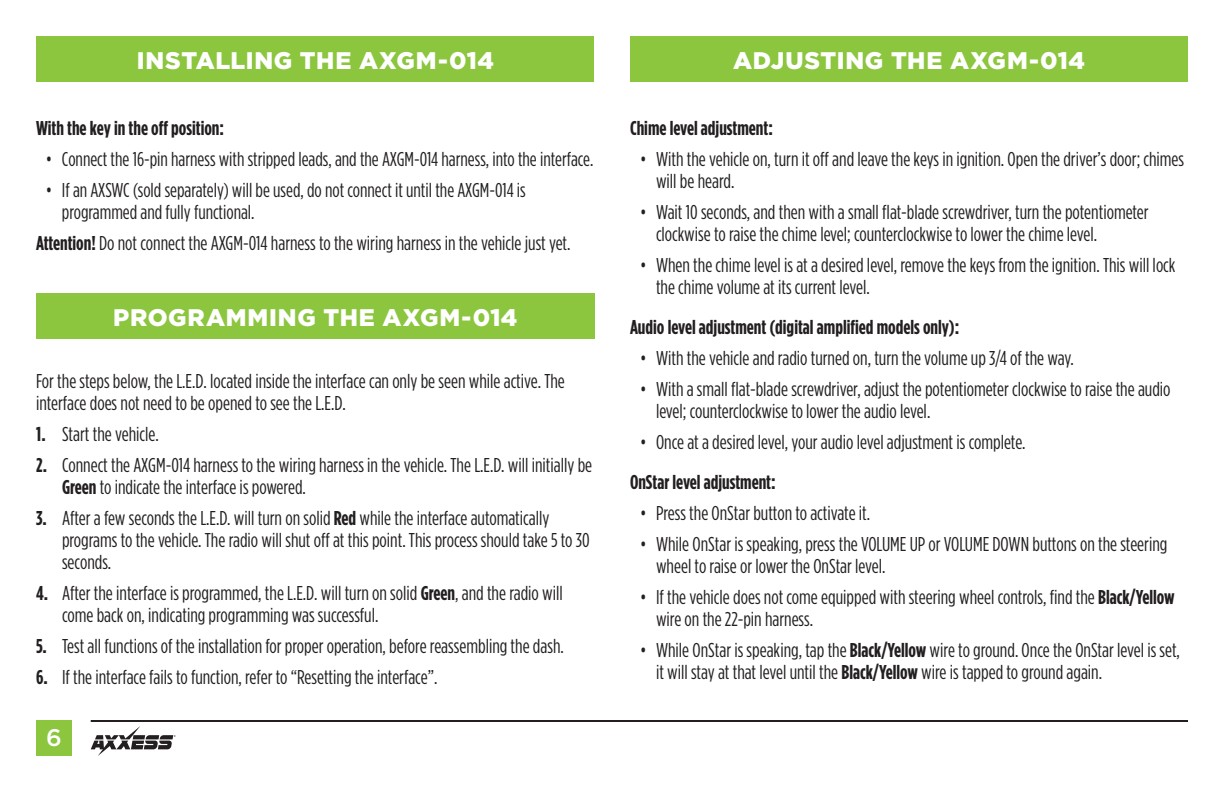
<style>
.page{position:relative;width:1224px;height:792px;background:#fff}
.page>*{position:absolute;margin:0;border:0;box-sizing:border-box;transform-origin:0 0}
.t1{font:900 24px "Gotham";letter-spacing:.025em;color:#fff}
.t2{font:500 24px "Gotham";color:#fff}
.t3{font:20px/22px "Gotham Condensed";color:#231f20}
.t4{font:700 20px "Gotham Condensed";color:#231f20}
.s1{font-weight:700}
</style>
<div class="page">
<div style="left:36px;top:36px;width:1152px;height:45px;background:#8bc63e"></div>
<div style="left:36px;top:720px;width:36px;height:36px;background:#8bc63e"></div>
<hr style="left:91px;top:720px;width:1097px;height:2px;background:#231f20">
<svg style="left:91px;top:726px;width:85px;height:30px"></svg>
<div style="left:594px;top:35px;width:36px;height:48px;background:#fff"></div>
<div style="left:36px;top:294px;width:559px;height:45px;background:#8bc63e"></div>
<p class="t1" style="left:137px;top:46px;width:359px">INSTALLING THE AXGM-014</p>
<p class="t4" style="left:36px;top:117px;width:190px">With the key in the off position:</p>
<p class="t3" style="left:46px;top:148px;width:549px">• Connect the 16-pin harness with stripped leads, and the AXGM-014 harness, into the interface.</p>
<p class="t3" style="left:62px;top:179px;width:465px;text-indent:-16px">• If an AXSWC (sold separately) will be used, do not connect it until the AXGM-014 is programmed and fully functional.</p>
<p class="t3" style="left:36px;top:232px;width:536px"><span class="s1">Attention!</span> Do not connect the AXGM-014 harness to the wiring harness in the vehicle just yet.</p>
<p class="t1" style="left:113px;top:304px;width:406px">PROGRAMMING THE AXGM-014</p>
<p class="t3" style="left:36px;top:370px;width:530px">For the steps below, the L.E.D. located inside the interface can only be seen while active. The interface does not need to be opened to see the L.E.D.</p>
<p class="t3" style="left:36px;top:423px;width:124px"><span class="s1">1.</span> Start the vehicle.</p>
<p class="t3" style="left:62px;top:454px;width:532px;text-indent:-26px"><span class="s1">2.</span> Connect the AXGM-014 harness to the wiring harness in the vehicle. The L.E.D. will initially be<br><span class="s1">Green</span> to indicate the interface is powered.</p>
<p class="t3" style="left:62px;top:507px;width:529px;text-indent:-26px"><span class="s1">3.</span> After a few seconds the L.E.D. will turn on solid <span class="s1">Red</span> while the interface automatically programs to the vehicle. The radio will shut off at this point. This process should take 5 to 30 seconds.</p>
<p class="t3" style="left:62px;top:582px;width:502px;text-indent:-26px"><span class="s1">4.</span> After the interface is programmed, the L.E.D. will turn on solid <span class="s1">Green</span>, and the radio will come back on, indicating programming was successful.</p>
<p class="t3" style="left:36px;top:635px;width:529px"><span class="s1">5.</span> Test all functions of the installation for proper operation, before reassembling the dash.</p>
<p class="t3" style="left:36px;top:666px;width:403px"><span class="s1">6.</span> If the interface fails to function, refer to “Resetting the interface”.</p>
<p class="t2" style="left:46px;top:724px;width:17px">6</p>
<p class="t1" style="left:733px;top:46px;width:353px">ADJUSTING THE AXGM-014</p>
<p class="t4" style="left:630px;top:117px;width:144px">Chime level adjustment:</p>
<p class="t3" style="left:656px;top:148px;width:530px;text-indent:-16px">• With the vehicle on, turn it off and leave the keys in ignition. Open the driver’s door; chimes will be heard.</p>
<p class="t3" style="left:656px;top:201px;width:494px;text-indent:-16px">• Wait 10 seconds, and then with a small flat-blade screwdriver, turn the potentiometer clockwise to raise the chime level; counterclockwise to lower the chime level.</p>
<p class="t3" style="left:656px;top:254px;width:521px;text-indent:-16px">• When the chime level is at a desired level, remove the keys from the ignition. This will lock the chime volume at its current level.</p>
<p class="t4" style="left:630px;top:316px;width:331px">Audio level adjustment (digital amplified models only):</p>
<p class="t3" style="left:640px;top:347px;width:435px">• With the vehicle and radio turned on, turn the volume up 3/4 of the way.</p>
<p class="t3" style="left:656px;top:378px;width:516px;text-indent:-16px">• With a small flat-blade screwdriver, adjust the potentiometer clockwise to raise the audio level; counterclockwise to lower the audio level.</p>
<p class="t3" style="left:640px;top:431px;width:387px">• Once at a desired level, your audio level adjustment is complete.</p>
<p class="t4" style="left:630px;top:471px;width:147px">OnStar level adjustment:</p>
<p class="t3" style="left:640px;top:502px;width:232px">• Press the OnStar button to activate it.</p>
<p class="t3" style="left:656px;top:533px;width:513px;text-indent:-16px">• While OnStar is speaking, press the VOLUME UP or VOLUME DOWN buttons on the steering wheel to raise or lower the OnStar level.</p>
<p class="t3" style="left:656px;top:586px;width:520px;text-indent:-16px">• If the vehicle does not come equipped with steering wheel controls, find the <span class="s1">Black/Yellow </span>wire on the 22-pin harness.</p>
<p class="t3" style="left:656px;top:639px;width:526px;text-indent:-16px">• While OnStar is speaking, tap the <span class="s1">Black/Yellow</span> wire to ground. Once the OnStar level is set, it will stay at that level until the <span class="s1">Black/Yellow</span> wire is tapped to ground again.</p>
</div>
